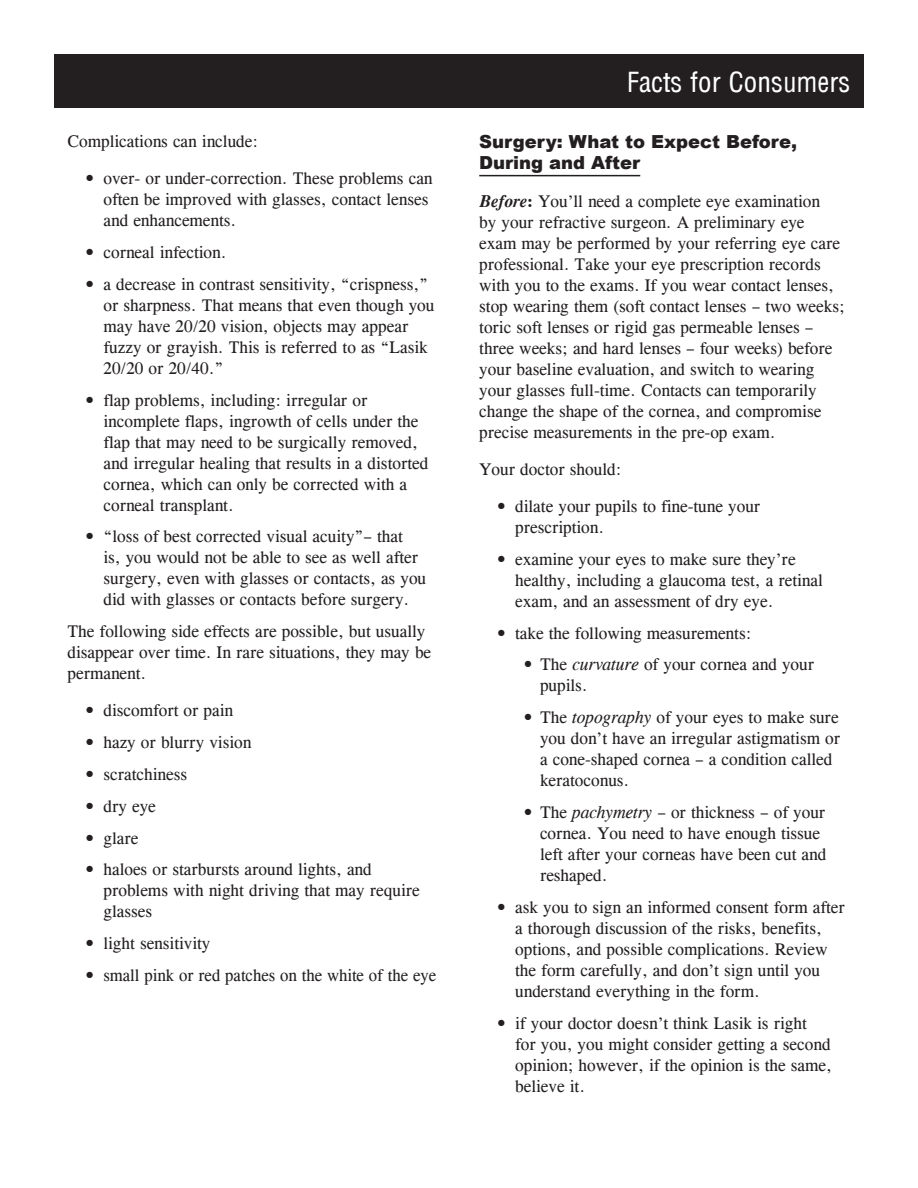
<style>
.page{position:relative;width:918px;height:1188px;background:#fff}
.page>*{position:absolute;margin:0;border:0;box-sizing:border-box;transform-origin:0 0}
.t1{font:condensed 27px "Arena";color:#fff}
.Head_A{font:900 18px/21.6px "Arial";color:#231f20}
.Bullet{font:17.25px/21px "CG Times";color:#231f20}
.Body_Text{font:17.25px/21px "CG Times";color:#231f20}
.sub_bullets{font:17.25px/21px "CG Times";color:#231f20}
.s1{font-weight:700;font-style:italic}
.s2{font-weight:700}
.s3{font-style:italic}
</style>
<div class="page">
<div style="left:55px;top:55px;width:808px;height:52px;background:#231f20"></div>
<div style="left:54px;top:54px;width:810px;height:54px;border:2px solid #231f20"></div>
<hr style="left:479px;top:175px;width:161px;height:1px;background:#231f20">
<p class="Body_Text" style="left:68px;top:131px;width:192px">Complications can include:</p>
<p class="Bullet" style="left:103px;top:168px;width:331px;text-indent:-18px">• over- or under-correction. These problems can often be improved with glasses, contact lenses and enhancements.</p>
<p class="Bullet" style="left:85px;top:242px;width:143px">• corneal infection.</p>
<p class="Bullet" style="left:103px;top:274px;width:333px;text-indent:-18px">• a decrease in contrast sensitivity, “crispness,” or sharpness. That means that even though you may have 20/20 vision, objects may appear fuzzy or grayish. This is referred to as “Lasik 20/20 or 20/40.”</p>
<p class="Bullet" style="left:103px;top:389px;width:326px;text-indent:-18px">• flap problems, including: irregular or incomplete flaps, ingrowth of cells under the flap that may need to be surgically removed, and irregular healing that results in a distorted cornea, which can only be corrected with a corneal transplant.</p>
<p class="Bullet" style="left:103px;top:526px;width:324px;text-indent:-18px">• “loss of best corrected visual acuity”– that<br>is, you would not be able to see as well after surgery, even with glasses or contacts, as you did with glasses or contacts before surgery.</p>
<p class="Body_Text" style="left:68px;top:621px;width:365px">The following side effects are possible, but usually disappear over time. In rare situations, they may be permanent.</p>
<p class="Bullet" style="left:85px;top:700px;width:149px">• discomfort or pain</p>
<p class="Bullet" style="left:85px;top:732px;width:167px">• hazy or blurry vision</p>
<p class="Bullet" style="left:85px;top:764px;width:103px">• scratchiness</p>
<p class="Bullet" style="left:85px;top:796px;width:72px">• dry eye</p>
<p class="Bullet" style="left:85px;top:827px;width:54px">• glare</p>
<p class="Bullet" style="left:103px;top:859px;width:318px;text-indent:-18px">• haloes or starbursts around lights, and problems with night driving that may require glasses</p>
<p class="Bullet" style="left:85px;top:933px;width:127px">• light sensitivity</p>
<p class="Bullet" style="left:85px;top:965px;width:352px">• small pink or red patches on the white of the eye</p>
<h1 class="t1" style="left:627px;top:70px;width:225px">Facts for Consumers</h1>
<p class="Head_A" style="left:479px;top:130px;width:319px">Surgery: What to Expect Before,<br>During and After</p>
<p class="Body_Text" style="left:479px;top:190px;width:367px"><span class="s1">Before</span><span class="s2">:</span> You’ll need a complete eye examination<br>by your refractive surgeon. A preliminary eye exam may be performed by your referring eye care professional. Take your eye prescription records with you to the exams. If you wear contact lenses, stop wearing them (soft contact lenses – two weeks; toric soft lenses or rigid gas permeable lenses – three weeks; and hard lenses – four weeks) before your baseline evaluation, and switch to wearing your glasses full-time. Contacts can temporarily change the shape of the cornea, and compromise precise measurements in the pre-op exam.</p>
<p class="Body_Text" style="left:479px;top:459px;width:144px">Your doctor should:</p>
<p class="Bullet" style="left:515px;top:496px;width:247px;text-indent:-18px">• dilate your pupils to fine-tune your prescription.</p>
<p class="Bullet" style="left:515px;top:549px;width:309px;text-indent:-18px">• examine your eyes to make sure they’re healthy, including a glaucoma test, a retinal exam, and an assessment of dry eye.</p>
<p class="Bullet" style="left:497px;top:622px;width:256px">• take the following measurements:</p>
<p class="sub_bullets" style="left:540px;top:654px;width:276px;text-indent:-16px">• The <span class="s3">curvature</span> of your cornea and your pupils.</p>
<p class="sub_bullets" style="left:540px;top:707px;width:302px;text-indent:-16px">• The <span class="s3">topography</span> of your eyes to make sure you don’t have an irregular astigmatism or a cone-shaped cornea – a condition called keratoconus.</p>
<p class="sub_bullets" style="left:540px;top:802px;width:288px;text-indent:-16px">• The <span class="s3">pachymetry</span> – or thickness – of your cornea. You need to have enough tissue left after your corneas have been cut and reshaped.</p>
<p class="Bullet" style="left:515px;top:897px;width:331px;text-indent:-18px">• ask you to sign an informed consent form after a thorough discussion of the risks, benefits, options, and possible complications. Review the form carefully, and don’t sign until you understand everything in the form.</p>
<p class="Bullet" style="left:515px;top:1012px;width:318px;text-indent:-18px">• if your doctor doesn’t think Lasik is right<br>for you, you might consider getting a second opinion; however, if the opinion is the same, believe it.</p>
</div>
